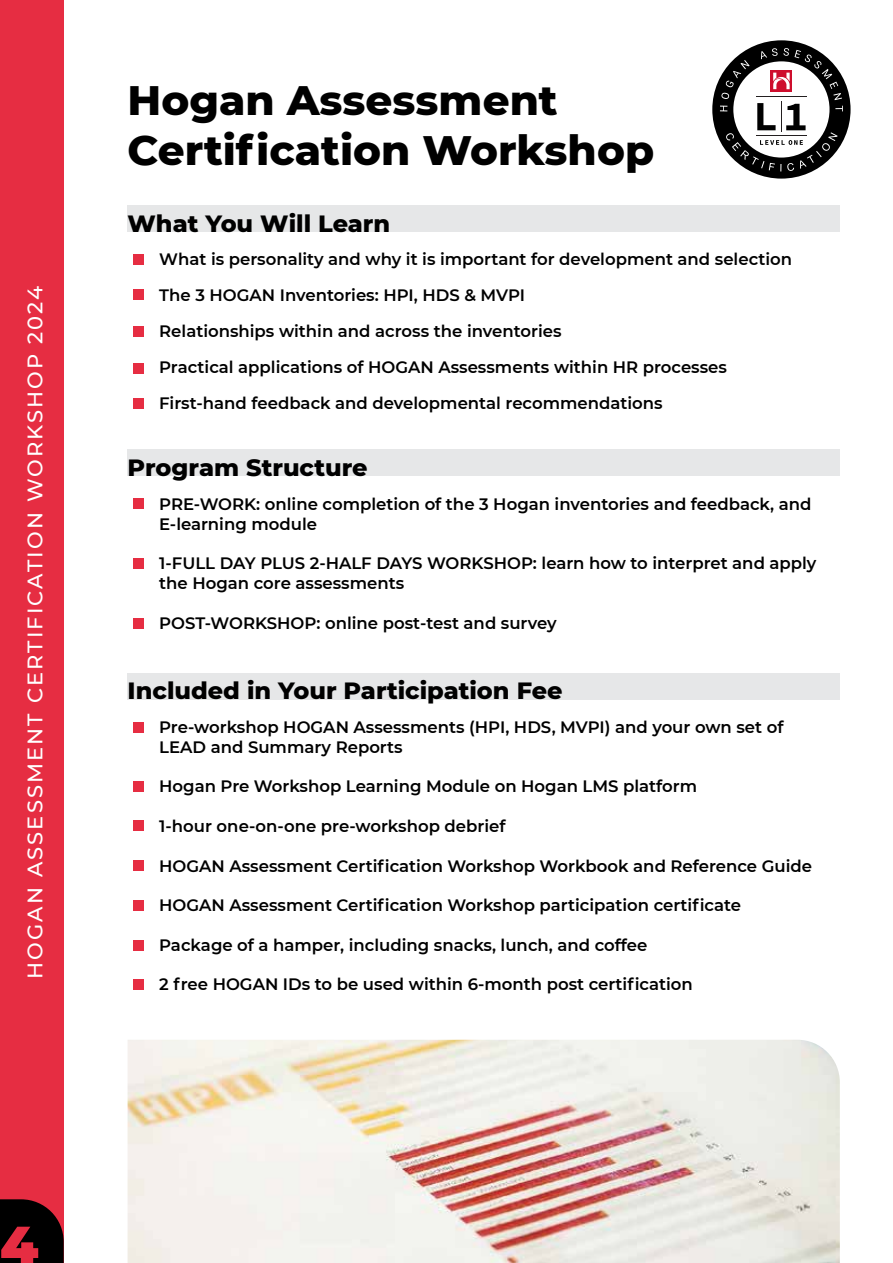
<style>
.page{position:relative;width:893px;height:1263px;background:#fff}
.page>*{position:absolute;margin:0;border:0;box-sizing:border-box;transform-origin:0 0}
.t1{font:900 54px "Montserrat";color:#e62d42}
.t2{font:800 42px/50.4px "Montserrat";color:#000}
.t3{font:800 24px "Montserrat";color:#000}
.t4{font:500 21px "Montserrat";letter-spacing:.1em;color:#fff}
.t5{font:600 16.5px/36px "Montserrat";color:#000}
</style>
<div class="page">
<div style="left:0;top:0;width:64px;height:1263px;background:#e62d42"></div>
<svg style="left:0;top:1199px;width:64px;height:64px;background:#180406"></svg>
<div style="left:128px;top:205px;width:712px;height:27px;background:#e6e7e8"></div>
<div style="left:133px;top:254px;width:11px;height:11px;background:#e62d42"></div>
<div style="left:133px;top:290px;width:11px;height:10px;background:#e62d42"></div>
<div style="left:133px;top:326px;width:11px;height:10px;background:#e62d42"></div>
<div style="left:133px;top:363px;width:11px;height:10px;background:#e62d42"></div>
<div style="left:133px;top:398px;width:11px;height:11px;background:#e62d42"></div>
<div style="left:128px;top:450px;width:712px;height:26px;background:#e6e7e8"></div>
<div style="left:133px;top:498px;width:11px;height:11px;background:#e62d42"></div>
<div style="left:133px;top:558px;width:11px;height:11px;background:#e62d42"></div>
<div style="left:133px;top:618px;width:11px;height:10px;background:#e62d42"></div>
<img style="left:128px;top:1040px;width:712px;height:223px">
<div style="left:128px;top:673px;width:712px;height:26px;background:#e6e7e8"></div>
<div style="left:133px;top:722px;width:11px;height:10px;background:#e62d42"></div>
<div style="left:133px;top:781px;width:11px;height:11px;background:#e62d42"></div>
<div style="left:133px;top:821px;width:11px;height:10px;background:#e62d42"></div>
<div style="left:133px;top:860px;width:11px;height:11px;background:#e62d42"></div>
<div style="left:133px;top:900px;width:11px;height:10px;background:#e62d42"></div>
<div style="left:133px;top:940px;width:11px;height:10px;background:#e62d42"></div>
<div style="left:133px;top:979px;width:11px;height:10px;background:#e62d42"></div>
<div style="left:712px;top:40px;width:138px;height:139px;background:#000;border-radius:50%"></div>
<svg style="left:720px;top:48px;width:123px;height:123px"></svg>
<p class="t4" style="left:20px;top:979px;width:694px;rotate:-90deg">HOGAN ASSESSMENT CERTIFICATION WORKSHOP 2024</p>
<h2 class="t2" style="left:128px;top:72px;width:528px">Hogan Assessment<br>Certification Workshop</h2>
<h3 class="t3" style="left:128px;top:206px;width:264px">What You Will Learn</h3>
<p class="t5" style="left:159px;top:241px;width:634px">What is personality and why it is important for development and selection The 3 HOGAN Inventories: HPI, HDS &amp; MVPI<br>Relationships within and across the inventories<br>Practical applications of HOGAN Assessments within HR processes First-hand feedback and developmental recommendations</p>
<h3 class="t3" style="left:128px;top:450px;width:241px">Program Structure</h3>
<p class="t5" style="left:159px;top:493px;width:654px;line-height:19.8px">PRE-WORK: online completion of the 3 Hogan inventories and feedback, and<br>E-learning module</p>
<p class="t5" style="left:159px;top:553px;width:659px;line-height:19.8px">1-FULL DAY PLUS 2-HALF DAYS WORKSHOP: learn how to interpret and apply the Hogan core assessments</p>
<p class="t5" style="left:159px;top:604px;width:399px">POST-WORKSHOP: online post-test and survey</p>
<h3 class="t3" style="left:128px;top:673px;width:436px">Included in Your Participation Fee</h3>
<p class="t5" style="left:159px;top:716px;width:626px;line-height:19.8px">Pre-workshop HOGAN Assessments (HPI, HDS, MVPI) and your own set of<br>LEAD and Summary Reports</p>
<p class="t5" style="left:159px;top:768px;width:539px">Hogan Pre Workshop Learning Module on Hogan LMS platform</p>
<p class="t5" style="left:159px;top:807px;width:348px">1-hour one-on-one pre-workshop debrief</p>
<p class="t5" style="left:159px;top:847px;width:654px">HOGAN Assessment Certification Workshop Workbook and Reference Guide</p>
<p class="t5" style="left:159px;top:886px;width:583px">HOGAN Assessment Certification Workshop participation certificate</p>
<p class="t5" style="left:159px;top:926px;width:490px">Package of a hamper, including snacks, lunch, and coffee</p>
<p class="t5" style="left:159px;top:966px;width:535px">2 free HOGAN IDs to be used within 6-month post certification</p>
<h1 class="t1" style="left:0;top:1205px;width:40px">4</h1>
</div>
